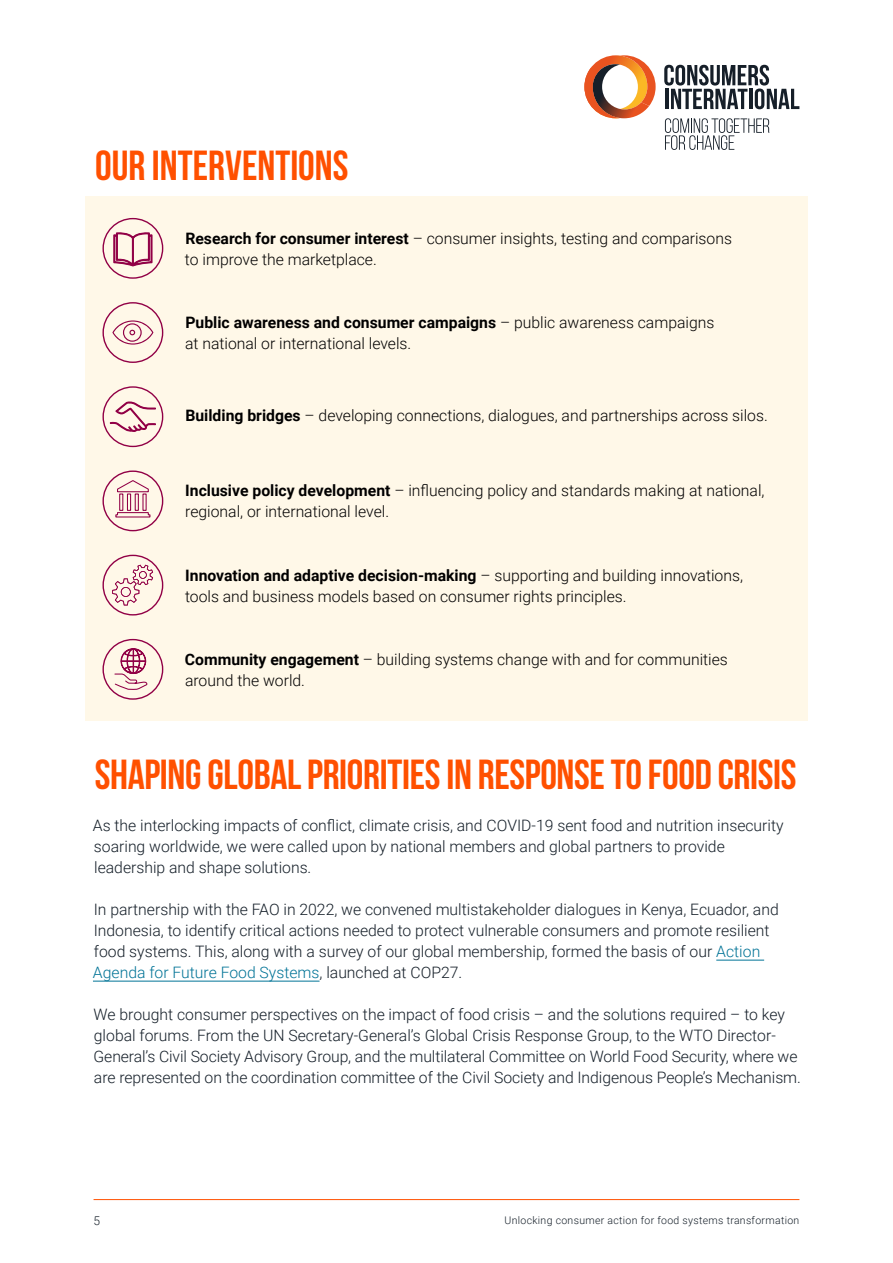
<style>
.page{position:relative;width:893px;height:1263px;background:#fff}
.page>*{position:absolute;margin:0;border:0;box-sizing:border-box;transform-origin:0 0}
.t1{font:700 42px "Bebas Neue";letter-spacing:-.01em;color:#ff5000}
.t2{font:300 15.75px/21px "Roboto";color:#141e28}
.t3{font:300 15.75px/21px "Roboto";color:#000}
.t4{font:300 12px "Roboto";color:#141e28}
.t5{font:300 10.5px "Roboto";letter-spacing:.03em;color:#141e28}
.s1{font-weight:700}
.s2{color:#007396}
</style>
<div class="page">
<hr style="left:94px;top:1199px;width:705px;height:1px;background:#ff5000">
<svg style="left:584px;top:55px;width:72px;height:63px"></svg>
<svg style="left:664px;top:65px;width:135px;height:44px"></svg>
<svg style="left:665px;top:118px;width:104px;height:32px"></svg>
<div style="left:85px;top:196px;width:723px;height:525px;background:#fff8e8"></div>
<hr style="left:716px;top:960px;width:48px;height:1px;background:#007396">
<hr style="left:93px;top:981px;width:227px;height:1px;background:#007396">
<div style="left:102px;top:302px;width:61px;height:61px;border:1px solid #910046;border-radius:50%"></div>
<div style="left:102px;top:218px;width:61px;height:61px;border:1px solid #910046;border-radius:50%"></div>
<div style="left:102px;top:470px;width:61px;height:61px;border:1px solid #910046;border-radius:50%"></div>
<div style="left:102px;top:555px;width:61px;height:60px;border:1px solid #910046;border-radius:50%"></div>
<svg style="left:112px;top:565px;width:41px;height:40px"></svg>
<div style="left:102px;top:639px;width:61px;height:61px;border:1px solid #910046;border-radius:50%"></div>
<div style="left:102px;top:386px;width:61px;height:61px;border:1px solid #910046;border-radius:50%"></div>
<svg style="left:110px;top:401px;width:46px;height:31px"></svg>
<svg style="left:115px;top:480px;width:36px;height:38px"></svg>
<svg style="left:114px;top:232px;width:38px;height:34px"></svg>
<svg style="left:112px;top:320px;width:41px;height:25px"></svg>
<svg style="left:114px;top:648px;width:34px;height:42px"></svg>
<h1 class="t1" style="left:95px;top:142px;width:255px">OUR INTERVENTIONS</h1>
<p class="t3" style="left:185px;top:227px;width:549px"><span class="s1">Research for consumer interest</span> – consumer insights, testing and comparisons to improve the marketplace.</p>
<p class="t3" style="left:185px;top:311px;width:531px"><span class="s1">Public awareness and consumer campaigns</span> – public awareness campaigns at national or international levels.</p>
<p class="t3" style="left:185px;top:404px;width:584px"><span class="s1">Building bridges</span> – developing connections, dialogues, and partnerships across silos.</p>
<p class="t3" style="left:185px;top:480px;width:581px"><span class="s1">Inclusive policy development</span> – influencing policy and standards making at national, regional, or international level.</p>
<p class="t3" style="left:185px;top:564px;width:559px"><span class="s1">Innovation and adaptive decision-making</span> – supporting and building innovations, tools and business models based on consumer rights principles.</p>
<p class="t3" style="left:185px;top:649px;width:544px"><span class="s1">Community engagement</span> – building systems change with and for communities around the world.</p>
<h1 class="t1" style="left:95px;top:751px;width:703px">SHAPING GLOBAL PRIORITIES IN RESPONSE TO FOOD CRISIS</h1>
<p class="t2" style="left:93px;top:814px;width:692px">As the interlocking impacts of conflict, climate crisis, and COVID-19 sent food and nutrition insecurity soaring worldwide, we were called upon by national members and global partners to provide leadership and shape solutions.</p>
<p class="t2" style="left:93px;top:898px;width:687px">In partnership with the FAO in 2022, we convened multistakeholder dialogues in Kenya, Ecuador, and Indonesia, to identify critical actions needed to protect vulnerable consumers and promote resilient food systems. This, along with a survey of our global membership, formed the basis of our <span class="s2">Action Agenda for Future Food Systems</span>, launched at COP27.</p>
<p class="t2" style="left:94px;top:1003px;width:709px">We brought consumer perspectives on the impact of food crisis – and the solutions required – to key global forums. From the UN Secretary-General’s Global Crisis Response Group, to the WTO Director-General’s Civil Society Advisory Group, and the multilateral Committee on World Food Security, where we are represented on the coordination committee of the Civil Society and Indigenous People’s Mechanism.</p>
<p class="t4" style="left:94px;top:1212px;width:8px">5</p>
<p class="t5" style="left:505px;top:1213px;width:296px">Unlocking consumer action for food systems transformation</p>
</div>
